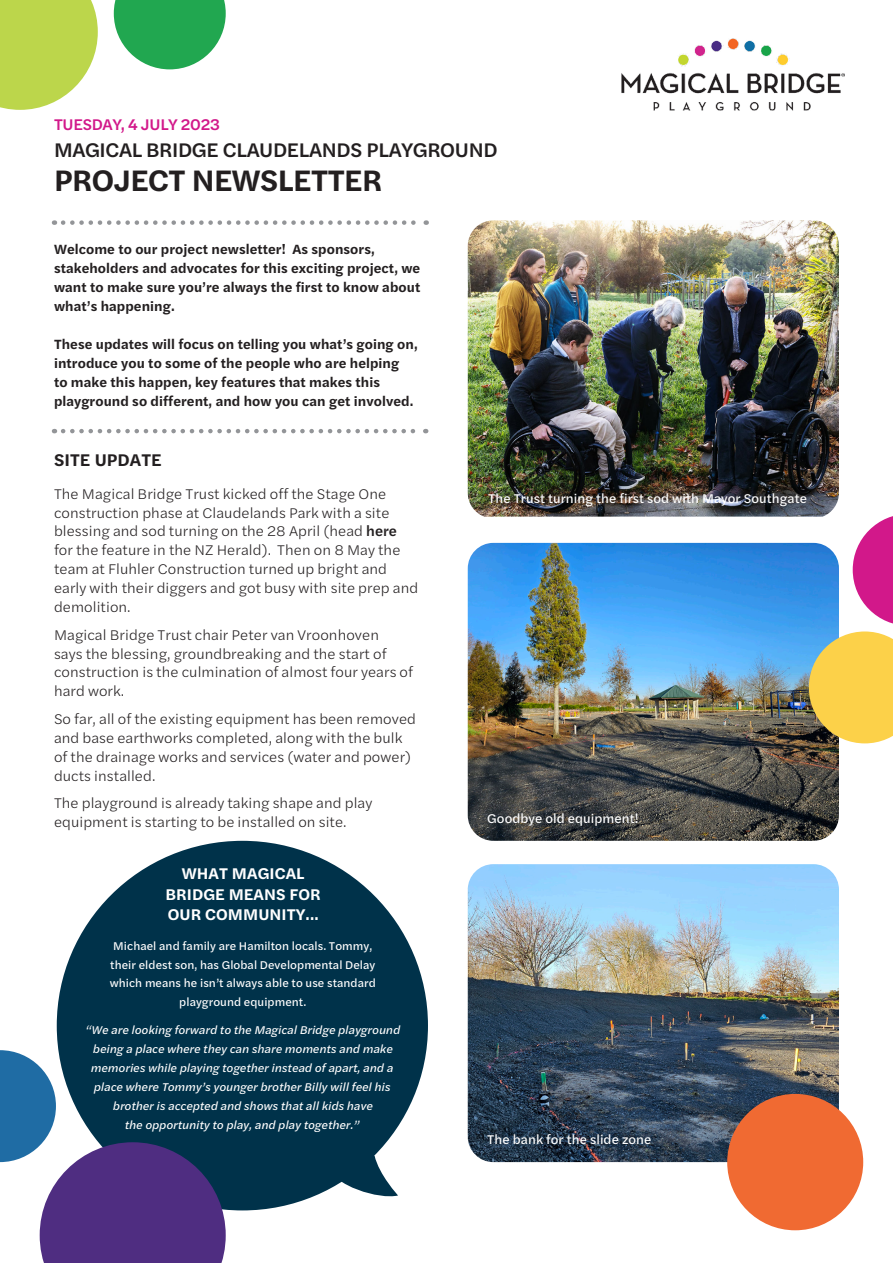
<style>
.page{position:relative;width:893px;height:1263px;background:#fff}
.page>*{position:absolute;margin:0;border:0;box-sizing:border-box;transform-origin:0 0}
.t1{font:600 30.9px "Halyard Text";letter-spacing:-.015em;color:#231f20}
.t2{font:500 20.55px "Halyard Text";letter-spacing:-.015em;color:#231f20}
.Heading{font:600 17.7px "Halyard Text";letter-spacing:.005em;color:#231f20}
.Body{font:600 16.2px/20.5px "Halyard Text";letter-spacing:.005em;color:#fff;text-align:center}
.t3{font:500 16.2px "Halyard Text";letter-spacing:-.015em;color:#d2188a}
.Body-2{font:300 14.7px/18.9px "Halyard Text";letter-spacing:.005em;color:#231f20}
.Body-3{font:600 13.95px/18.9px "Halyard Text";letter-spacing:.005em;color:#231f20}
.Body-4{font:13.2px "Halyard Text";letter-spacing:.005em;color:#fff}
.Body-5{font:italic 11.7px/18.9px "Halyard Text";letter-spacing:.005em;color:#fff;text-align:center}
.Body-6{font:11.7px/18.9px "Halyard Text";letter-spacing:.005em;color:#fff;text-align:center}
.s1{font-weight:500}
</style>
<div class="page">
<div style="left:57px;top:841px;width:371px;height:369px;background:#00324a;border-radius:50%"></div>
<svg style="left:328px;top:1156px;width:70px;height:41px"></svg>
<img style="left:468px;top:220px;width:371px;height:297px">
<img style="left:621px;top:38px;width:224px;height:73px">
<svg style="left:0;top:0;width:98px;height:110px;background:#c4db61"></svg>
<svg style="left:0;top:1050px;width:226px;height:213px"></svg>
<svg style="left:114px;top:0;width:112px;height:69px"></svg>
<img style="left:468px;top:543px;width:371px;height:298px">
<img style="left:468px;top:864px;width:371px;height:298px">
<svg style="left:63px;top:429px;width:363px;height:4px"></svg>
<svg style="left:63px;top:220px;width:364px;height:5px"></svg>
<svg style="left:809px;top:514px;width:84px;height:229px"></svg>
<div style="left:727px;top:1094px;width:136px;height:136px;background:#f06a32;border-radius:50%"></div>
<p class="t3" style="left:54px;top:113px;width:167px">TUESDAY, 4 JULY 2023</p>
<p class="t2" style="left:54px;top:136px;width:445px">MAGICAL BRIDGE CLAUDELANDS PLAYGROUND</p>
<p class="t1" style="left:54px;top:158px;width:330px">PROJECT NEWSLETTER</p>
<p class="Body-3" style="left:54px;top:239px;width:368px">Welcome to our project newsletter! As sponsors, stakeholders and advocates for this exciting project, we want to make sure you’re always the first to know about what’s happening.</p>
<p class="Body-3" style="left:54px;top:334px;width:365px">These updates will focus on telling you what’s going on, introduce you to some of the people who are helping<br>to make this happen, key features that makes this playground so different, and how you can get involved.</p>
<p class="Heading" style="left:54px;top:447px;width:109px">SITE UPDATE</p>
<p class="Body-2" style="left:54px;top:483px;width:366px">The Magical Bridge Trust kicked off the Stage One construction phase at Claudelands Park with a site blessing and sod turning on the 28 April (head <span class="s1">here </span>for the feature in the NZ Herald). Then on 8 May the team at Fluhler Construction turned up bright and early with their diggers and got busy with site prep and demolition.</p>
<p class="Body-2" style="left:54px;top:624px;width:361px">Magical Bridge Trust chair Peter van Vroonhoven<br>says the blessing, groundbreaking and the start of construction is the culmination of almost four years of hard work.</p>
<p class="Body-2" style="left:54px;top:709px;width:364px">So far, all of the existing equipment has been removed and base earthworks completed, along with the bulk of the drainage works and services (water and power) ducts installed.</p>
<p class="Body-2" style="left:54px;top:793px;width:320px">The playground is already taking shape and play equipment is starting to be installed on site.</p>
<p class="Body" style="left:165px;top:862px;width:157px">WHAT MAGICAL<br>BRIDGE MEANS FOR<br>OUR COMMUNITY...</p>
<p class="Body-6" style="left:110px;top:935px;width:268px">Michael and family are Hamilton locals. Tommy, their eldest son, has Global Developmental Delay which means he isn’t always able to use standard playground equipment.</p>
<p class="Body-5" style="left:86px;top:1020px;width:316px">“We are looking forward to the Magical Bridge playground being a place where they can share moments and make memories while playing together instead of apart, and a place where Tommy’s younger brother Billy will feel his brother is accepted and shows that all kids have<br>the opportunity to play, and play together.”</p>
<p class="Body-4" style="left:488px;top:489px;width:320px">The Trust turning the first sod with Mayor Southgate</p>
<p class="Body-4" style="left:487px;top:809px;width:153px">Goodbye old equipment!</p>
<p class="Body-4" style="left:487px;top:1130px;width:166px">The bank for the slide zone</p>
</div>
